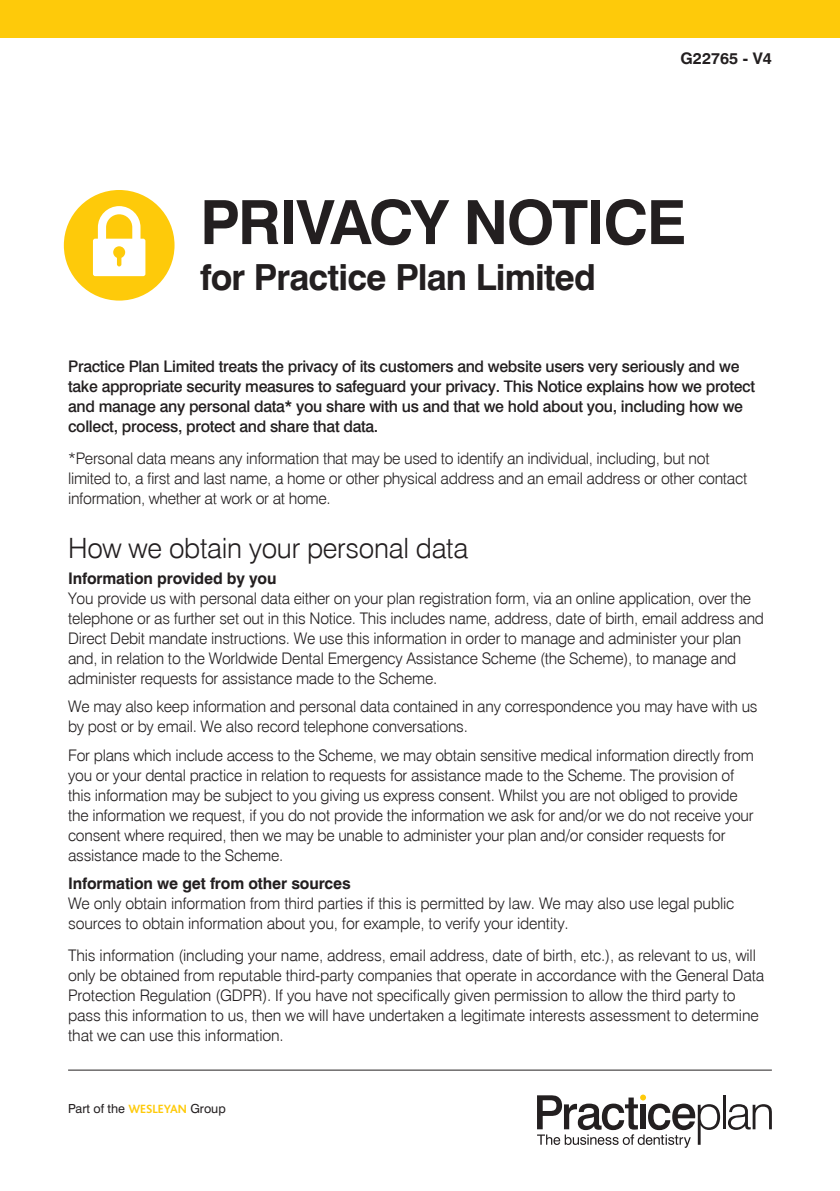
<style>
.page{position:relative;width:840px;height:1191px;background:#fff}
.page>*{position:absolute;margin:0;border:0;box-sizing:border-box;transform-origin:0 0}
.t1{font:700 61px "Swiss 721 BT";letter-spacing:-.03em;color:#231f20}
.t2{font:700 36px "Swiss 721 BT";letter-spacing:-.025em;color:#231f20}
.t3{font:300 28px "Swiss 721 BT";letter-spacing:-.01em;color:#231f20}
.t4{font:300 16px/20px "Swiss 721 BT";letter-spacing:-.015em;color:#231f20}
.t5{font:500 16px/20px "Swiss 721 BT";letter-spacing:-.02em;color:#231f20}
.t6{font:700 16px "Swiss 721 BT";letter-spacing:-.01em;color:#231f20}
.t7{font:12.4px "Swiss 721 BT";color:#231f20}
.s1{font-family:"Bliss";font-weight:700;color:#feca0a}
</style>
<div class="page">
<div style="left:0;top:0;width:839px;height:37px;background:#feca0a"></div>
<hr style="left:722px;top:1095px;width:3px;height:34px;background:#231f20">
<svg style="left:728px;top:1104px;width:43px;height:25px"></svg>
<svg style="left:537px;top:1094px;width:182px;height:53px"></svg>
<hr style="left:68px;top:1069px;width:703px;height:1px;background:#231f20">
<div style="left:64px;top:190px;width:110px;height:110px;background:#feca0a;border-radius:50%"></div>
<svg style="left:93px;top:206px;width:52px;height:70px"></svg>
<p class="t6" style="left:680px;top:49px;width:93px">G22765 - V4</p>
<h1 class="t1" style="left:200px;top:185px;width:487px">PRIVACY NOTICE</h1>
<h2 class="t2" style="left:200px;top:255px;width:397px">for Practice Plan Limited</h2>
<p class="t5" style="left:68px;top:356px;width:688px">Practice Plan Limited treats the privacy of its customers and website users very seriously and we take appropriate security measures to safeguard your privacy. This Notice explains how we protect and manage any personal data* you share with us and that we hold about you, including how we collect, process, protect and share that data.</p>
<p class="t4" style="left:68px;top:448px;width:680px">*Personal data means any information that may be used to identify an individual, including, but not limited to, a first and last name, a home or other physical address and an email address or other contact information, whether at work or at home.</p>
<h3 class="t3" style="left:68px;top:531px;width:401px">How we obtain your personal data</h3>
<p class="t6" style="left:68px;top:568px;width:210px">Information provided by you</p>
<p class="t4" style="left:68px;top:587px;width:697px">You provide us with personal data either on your plan registration form, via an online application, over the telephone or as further set out in this Notice. This includes name, address, date of birth, email address and Direct Debit mandate instructions. We use this information in order to manage and administer your plan and, in relation to the Worldwide Dental Emergency Assistance Scheme (the Scheme), to manage and administer requests for assistance made to the Scheme.</p>
<p class="t4" style="left:68px;top:696px;width:690px">We may also keep information and personal data contained in any correspondence you may have with us by post or by email. We also record telephone conversations.</p>
<p class="t4" style="left:68px;top:744px;width:686px">For plans which include access to the Scheme, we may obtain sensitive medical information directly from you or your dental practice in relation to requests for assistance made to the Scheme. The provision of this information may be subject to you giving us express consent. Whilst you are not obliged to provide the information we request, if you do not provide the information we ask for and/or we do not receive your consent where required, then we may be unable to administer your plan and/or consider requests for assistance made to the Scheme.</p>
<p class="t6" style="left:68px;top:873px;width:284px">Information we get from other sources</p>
<p class="t4" style="left:68px;top:893px;width:667px">We only obtain information from third parties if this is permitted by law. We may also use legal public sources to obtain information about you, for example, to verify your identity.</p>
<p class="t4" style="left:68px;top:944px;width:697px">This information (including your name, address, email address, date of birth, etc.), as relevant to us, will only be obtained from reputable third-party companies that operate in accordance with the General Data Protection Regulation (GDPR). If you have not specifically given permission to allow the third party to pass this information to us, then we will have undertaken a legitimate interests assessment to determine that we can use this information.</p>
<p class="t7" style="left:68px;top:1101px;width:159px">Part of the <span class="s1">WESLEYAN</span> Group</p>
</div>
